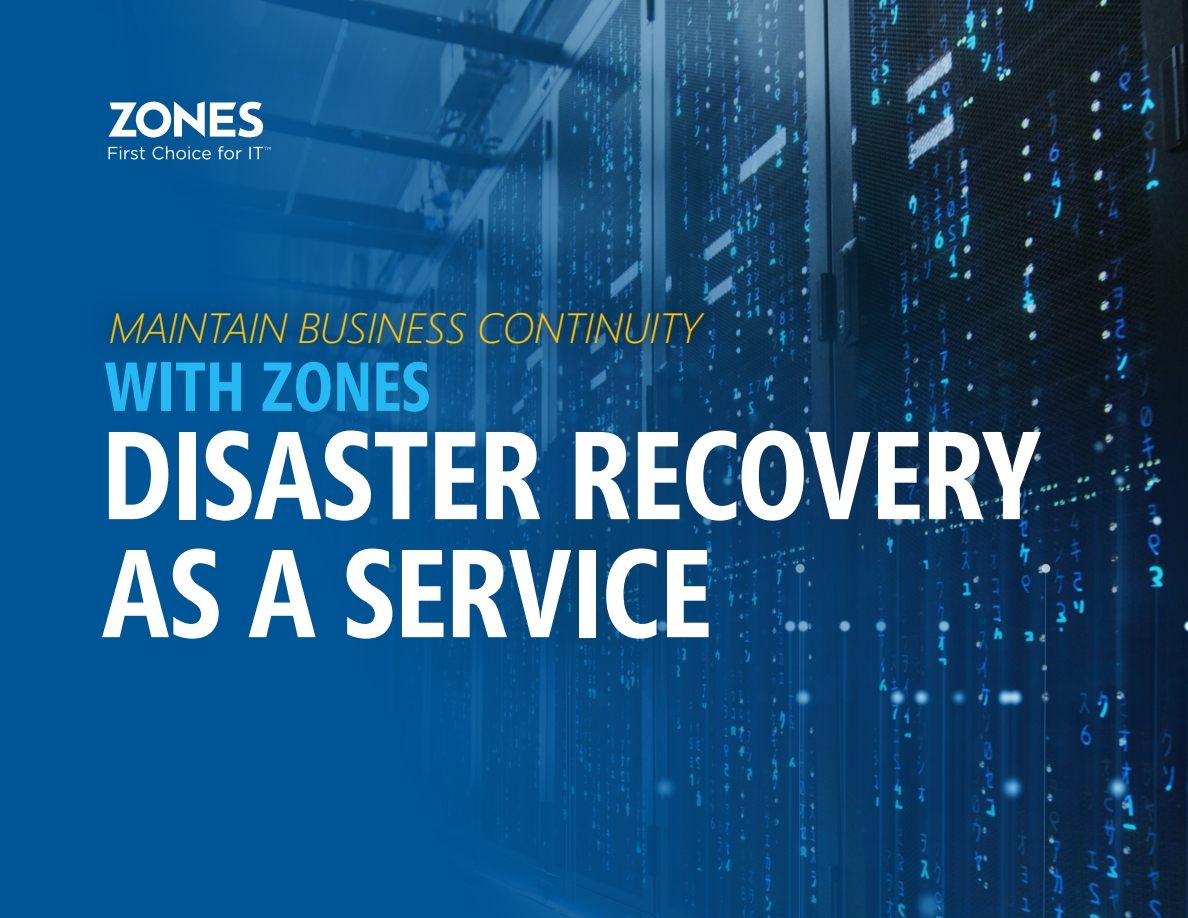
<style>
.page{position:relative;width:1188px;height:918px;background:#fff}
.page>*{position:absolute;margin:0;border:0;box-sizing:border-box;transform-origin:0 0}
.Lead-In_Copy{font:700 124.5px/118.1px "Segoe Condensed";letter-spacing:-.01em;color:#fff}
.Lead-In_Copy-2{font:700 69px "Segoe Condensed";color:#24b9f1}
.t1{font:italic 300 42.3px "Segoe";letter-spacing:-.015em;color:#ffc000}
</style>
<div class="page">
<img style="left:0;top:0;width:1188px;height:918px">
<div style="left:87px;top:288px;width:639px;height:80px;background:#000;opacity:.75"></div>
<svg style="left:109px;top:146px;width:162px;height:14px;background:#3577aa"></svg>
<svg style="left:109px;top:101px;width:154px;height:37px"></svg>
<p class="t1" style="left:109px;top:304px;width:595px">MAINTAIN BUSINESS CONTINUITY</p>
<p class="Lead-In_Copy-2" style="left:105px;top:347px;width:328px">WITH ZONES</p>
<p class="Lead-In_Copy" style="left:102px;top:417px;width:941px">DISASTER RECOVERY<br>AS A SERVICE</p>
</div>
